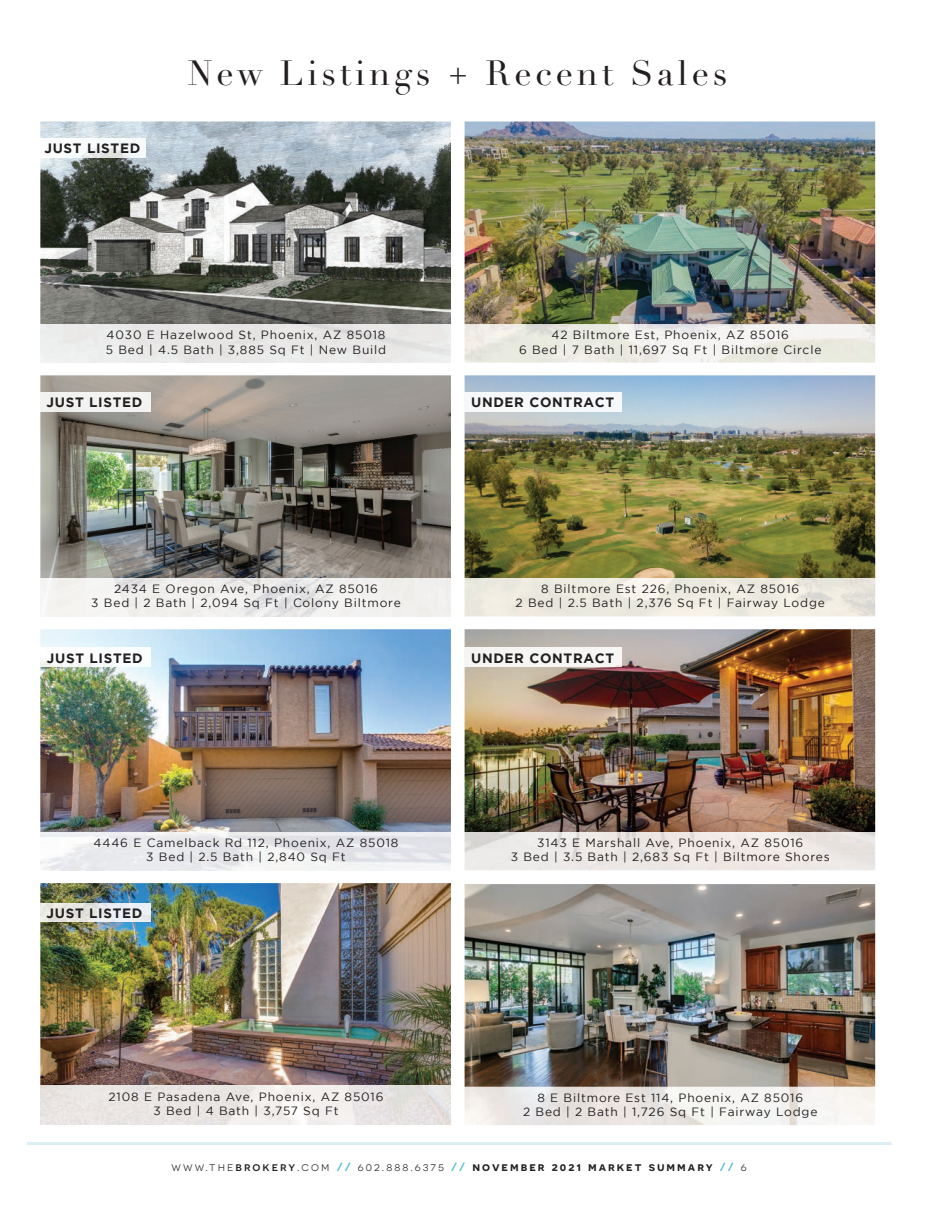
<style>
.page{position:relative;width:932px;height:1215px;background:#fff}
.page>*{position:absolute;margin:0;border:0;box-sizing:border-box;transform-origin:0 0}
.t1{font:34.5px "Didot LT Pro";letter-spacing:.11em;color:#231f20}
.t2{font:700 13.5px "Gotham";letter-spacing:.05em;color:#231f20}
.t3{font:12px/14.4px "Gotham";letter-spacing:.07em;color:#231f20;text-align:center}
.t4{font:600 12px "Novecentosanswide";letter-spacing:.17em;color:#231f20}
.s1{font-weight:400}
.s2{font-weight:500}
.s3{font-weight:500;color:#48bad5}
</style>
<div class="page">
<img style="left:40px;top:122px;width:411px;height:202px">
<img style="left:40px;top:139px;width:105px;height:18px">
<img style="left:464px;top:122px;width:411px;height:202px">
<img style="left:40px;top:883px;width:411px;height:203px">
<svg style="left:40px;top:1124px;width:411px;height:1px"></svg>
<img style="left:40px;top:375px;width:411px;height:203px">
<svg style="left:40px;top:578px;width:411px;height:39px"></svg>
<img style="left:464px;top:884px;width:411px;height:203px">
<img style="left:464px;top:1087px;width:411px;height:38px">
<img style="left:464px;top:375px;width:411px;height:203px">
<img style="left:464px;top:629px;width:411px;height:203px">
<img style="left:464px;top:832px;width:411px;height:38px">
<hr style="left:27px;top:1142px;width:864px;height:3px;background:#dbeff5">
<img style="left:40px;top:629px;width:411px;height:203px">
<div style="left:40px;top:393px;width:110px;height:18px;background:#f2f2f1"></div>
<div style="left:464px;top:393px;width:157px;height:18px;background:#f6f8fa"></div>
<div style="left:464px;top:648px;width:157px;height:19px;background:#f6f6f4"></div>
<img style="left:40px;top:903px;width:110px;height:19px">
<img style="left:40px;top:648px;width:111px;height:19px">
<p class="t2" style="left:44px;top:141px;width:97px">JUST LISTED</p>
<h1 class="t1" style="left:188px;top:53px;width:541px">New Listings + Recent Sales</h1>
<p class="t3" style="left:106px;top:328px;width:282px;text-align:left">4030 E Hazelwood St, Phoenix, AZ 85018<br>5 Bed | 4.5 Bath | 3,885 Sq Ft | New Build</p>
<p class="t3" style="left:519px;top:328px;width:304px">42 Biltmore Est, Phoenix, AZ 85016<br>6 Bed | 7 Bath | 11,697 Sq Ft | Biltmore Circle</p>
<p class="t2" style="left:46px;top:395px;width:97px">JUST LISTED</p>
<p class="t2" style="left:471px;top:395px;width:145px">UNDER CONTRACT</p>
<p class="t3" style="left:91px;top:581px;width:311px">2434 E Oregon Ave, Phoenix, AZ 85016<br>3 Bed | 2 Bath | 2,094 Sq Ft | Colony Biltmore</p>
<p class="t3" style="left:515px;top:581px;width:311px">8 Biltmore Est 226, Phoenix, AZ 85016<br>2 Bed | 2.5 Bath | 2,376 Sq Ft | Fairway Lodge</p>
<p class="t2" style="left:47px;top:650px;width:97px">JUST LISTED</p>
<p class="t2" style="left:471px;top:650px;width:145px">UNDER CONTRACT</p>
<p class="t3" style="left:94px;top:835px;width:306px">4446 E Camelback Rd 112, Phoenix, AZ 85018<br>3 Bed | 2.5 Bath | 2,840 Sq Ft</p>
<p class="t3" style="left:510px;top:835px;width:320px">3143 E Marshall Ave, Phoenix, AZ 85016<br>3 Bed | 3.5 Bath | 2,683 Sq Ft | Biltmore Shores</p>
<p class="t2" style="left:46px;top:905px;width:97px">JUST LISTED</p>
<p class="t3" style="left:109px;top:1089px;width:276px">2108 E Pasadena Ave, Phoenix, AZ 85016<br>3 Bed | 4 Bath | 3,757 Sq Ft</p>
<p class="t3" style="left:523px;top:1090px;width:296px">8 E Biltmore Est 114, Phoenix, AZ 85016<br>2 Bed | 2 Bath | 1,726 Sq Ft | Fairway Lodge</p>
<p class="t4" style="left:171px;top:1160px;width:577px"><span class="s1">www.the</span><span class="s2">brokery</span><span class="s1">.com</span> <span class="s3">//</span> <span class="s1">602.888.6375</span> <span class="s3">//</span> november 2021 market summary <span class="s3">//</span> <span class="s1">6</span></p>
</div>
